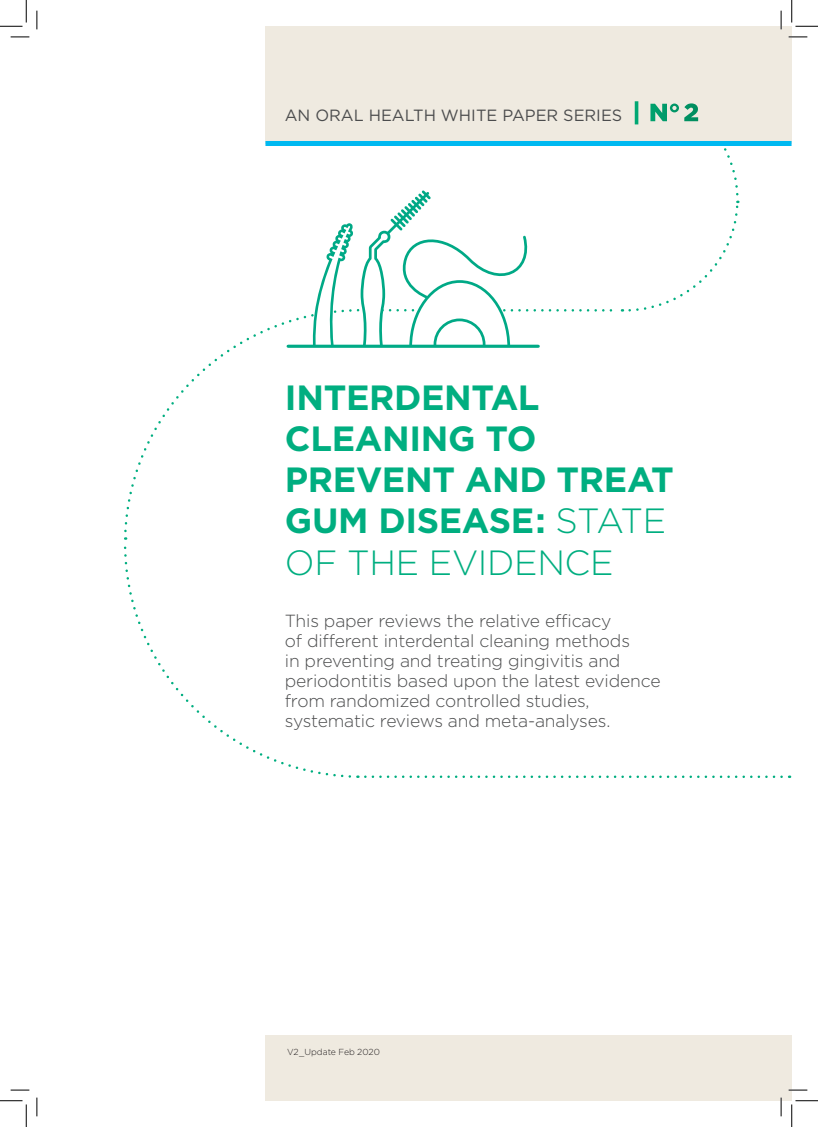
<style>
.page{position:relative;width:818px;height:1127px;background:#fff}
.page>*{position:absolute;margin:0;border:0;box-sizing:border-box;transform-origin:0 0}
.t1{font:700 35px/41.2px "Gotham HTF";letter-spacing:-.01em;color:#00ae80}
.t2{font:300 17.5px/20px "Gotham HTF";letter-spacing:-.01em;color:#4b4c4d}
.t3{font:16.25px "Gotham HTF";color:#4b4c4d}
.t4{font:300 8.75px "Gotham HTF";color:#231f20}
.s1{font-weight:900;font-size:25px;color:#fff}
.s2{font-weight:300}
</style>
<div class="page">
<div style="left:265px;top:1034px;width:527px;height:66px;background:#efeae0"></div>
<svg style="left:123px;top:539px;width:228px;height:239px"></svg>
<svg style="left:124px;top:317px;width:175px;height:216px"></svg>
<svg style="left:357px;top:775px;width:433px;height:3px"></svg>
<div style="left:265px;top:26px;width:527px;height:117px;background:#efeae0"></div>
<div style="left:265px;top:141px;width:526px;height:5px;background:#00b9f1"></div>
<svg style="left:303px;top:148px;width:437px;height:197px"></svg>
<svg style="left:288px;top:344px;width:250px;height:4px"></svg>
<svg style="left:11px;top:36px;width:18px;height:2px"></svg>
<svg style="left:788px;top:36px;width:19px;height:2px"></svg>
<svg style="left:11px;top:1089px;width:18px;height:1px"></svg>
<svg style="left:788px;top:1089px;width:19px;height:1px"></svg>
<svg style="left:36px;top:11px;width:2px;height:18px"></svg>
<svg style="left:36px;top:1097px;width:2px;height:18px"></svg>
<svg style="left:780px;top:11px;width:2px;height:18px"></svg>
<svg style="left:780px;top:1097px;width:2px;height:18px"></svg>
<svg style="left:0;top:0;width:27px;height:27px"></svg>
<svg style="left:0;top:1100px;width:27px;height:26px"></svg>
<svg style="left:791px;top:0;width:27px;height:27px"></svg>
<svg style="left:791px;top:1100px;width:27px;height:26px"></svg>
<p class="t3" style="left:285px;top:106px;width:416px">AN ORAL HEALTH WHITE PAPER SERIES <span class="s1">| N°2</span></p>
<h1 class="t1" style="left:285px;top:375px;width:390px">INTERDENTAL<br>CLEANING TO<br>PREVENT AND TREAT<br>GUM DISEASE: <span class="s2">STATE<br>OF THE EVIDENCE</span></h1>
<p class="t2" style="left:285px;top:610px;width:377px">This paper reviews the relative efficacy<br>of different interdental cleaning methods<br>in preventing and treating gingivitis and periodontitis based upon the latest evidence from randomized controlled studies, systematic reviews and meta-analyses.</p>
<p class="t4" style="left:287px;top:1046px;width:94px">V2_Update Feb 2020</p>
</div>
